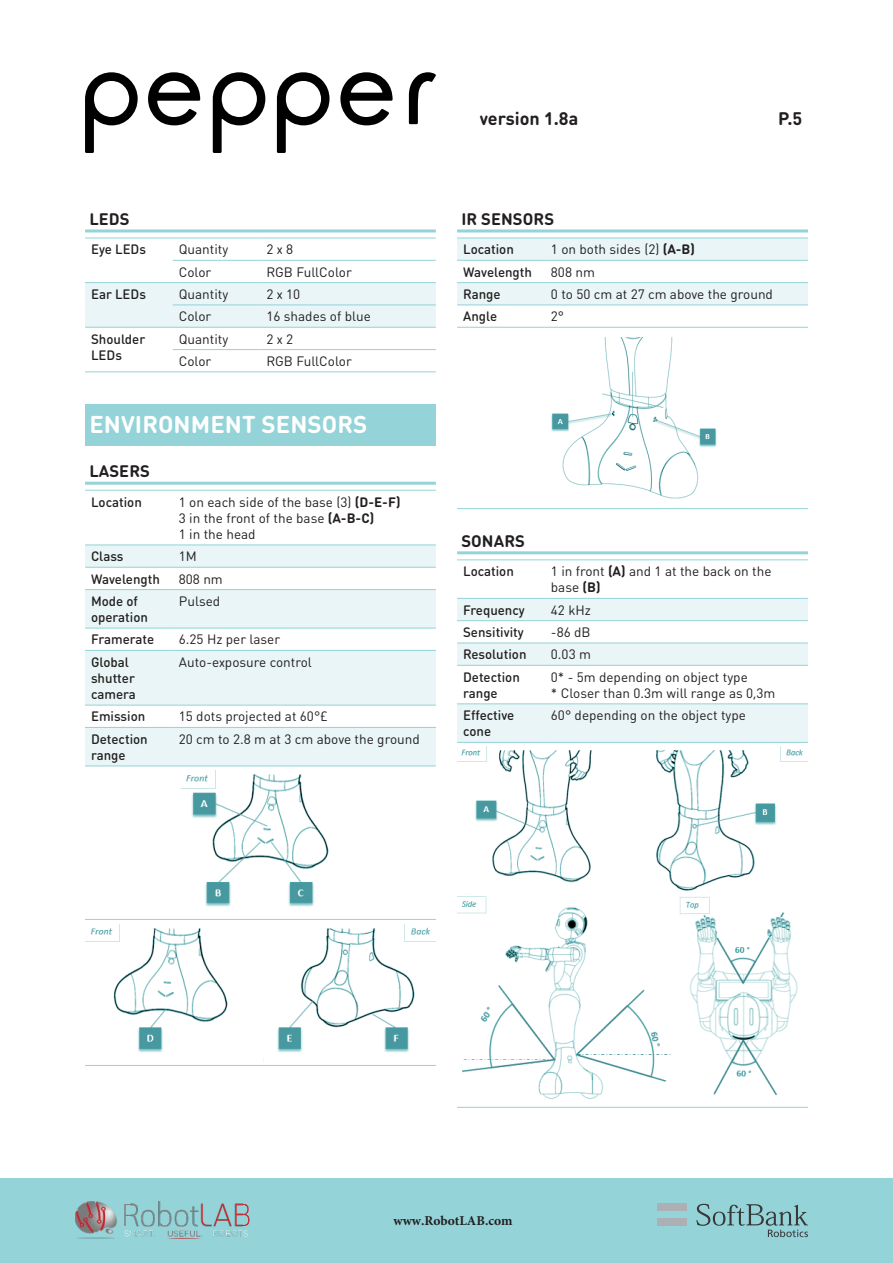
<style>
.page{position:relative;width:893px;height:1263px;background:#fff}
.page>*{position:absolute;margin:0;border:0;box-sizing:border-box;transform-origin:0 0}
.t1{font:700 24px "DIN Round Pro";letter-spacing:.005em;color:#fff}
.t2{font:700 18px "DIN Round Pro";color:#231f20}
.t3{font:700 16.5px "DIN Round Pro";letter-spacing:.005em;color:#231f20}
.t4{font:13.5px/16.2px "DIN Round Pro";color:#231f20}
.t5{font:500 13.5px/16.2px "DIN Round Pro";color:#231f20}
.t6{font:700 13.5px "Minion Pro";color:#231f20}
.s1{font-weight:700}
</style>
<div class="page">
<div style="left:0;top:1178px;width:893px;height:85px;background:#94d3d8"></div>
<svg style="left:409px;top:72px;width:27px;height:52px"></svg>
<svg style="left:213px;top:72px;width:52px;height:81px"></svg>
<svg style="left:85px;top:72px;width:53px;height:81px"></svg>
<svg style="left:277px;top:72px;width:52px;height:81px"></svg>
<svg style="left:148px;top:72px;width:52px;height:53px"></svg>
<svg style="left:340px;top:72px;width:53px;height:53px"></svg>
<div style="left:657px;top:1204px;width:30px;height:7px;background:#acafb4"></div>
<div style="left:657px;top:1218px;width:30px;height:8px;background:#acafb4"></div>
<svg style="left:696px;top:1204px;width:112px;height:33px"></svg>
<div style="left:85px;top:404px;width:351px;height:41px;background:#94d3d8"></div>
<div style="left:85px;top:283px;width:351px;height:44px;background:#e9f5f6"></div>
<hr style="left:85px;top:238px;width:88px;height:1px;background:#94d3d8">
<hr style="left:173px;top:238px;width:87px;height:1px;background:#94d3d8">
<hr style="left:260px;top:238px;width:176px;height:1px;background:#94d3d8">
<hr style="left:173px;top:260px;width:87px;height:1px;background:#94d3d8">
<hr style="left:260px;top:260px;width:176px;height:1px;background:#94d3d8">
<hr style="left:173px;top:305px;width:87px;height:1px;background:#94d3d8">
<hr style="left:260px;top:305px;width:176px;height:1px;background:#94d3d8">
<hr style="left:173px;top:349px;width:87px;height:1px;background:#94d3d8">
<hr style="left:260px;top:349px;width:176px;height:1px;background:#94d3d8">
<hr style="left:85px;top:371px;width:88px;height:1px;background:#94d3d8">
<hr style="left:173px;top:371px;width:87px;height:1px;background:#94d3d8">
<hr style="left:260px;top:371px;width:176px;height:1px;background:#94d3d8">
<hr style="left:85px;top:282px;width:88px;height:1px;background:#94d3d8">
<hr style="left:173px;top:282px;width:87px;height:1px;background:#94d3d8">
<hr style="left:260px;top:282px;width:176px;height:1px;background:#94d3d8">
<hr style="left:85px;top:327px;width:88px;height:1px;background:#94d3d8">
<hr style="left:173px;top:327px;width:87px;height:1px;background:#94d3d8">
<hr style="left:260px;top:327px;width:176px;height:1px;background:#94d3d8">
<hr style="left:85px;top:229px;width:351px;height:3px;background:#94d3d8">
<svg style="left:85px;top:545px;width:351px;height:220px;fill:#e9f5f6"></svg>
<hr style="left:85px;top:490px;width:88px;height:1px;background:#94d3d8">
<hr style="left:173px;top:490px;width:263px;height:1px;background:#94d3d8">
<hr style="left:85px;top:544px;width:88px;height:1px;background:#94d3d8">
<hr style="left:173px;top:544px;width:263px;height:1px;background:#94d3d8">
<hr style="left:85px;top:567px;width:88px;height:1px;background:#94d3d8">
<hr style="left:173px;top:567px;width:263px;height:1px;background:#94d3d8">
<hr style="left:85px;top:589px;width:88px;height:1px;background:#94d3d8">
<hr style="left:173px;top:589px;width:263px;height:1px;background:#94d3d8">
<hr style="left:85px;top:628px;width:88px;height:1px;background:#94d3d8">
<hr style="left:173px;top:628px;width:263px;height:1px;background:#94d3d8">
<hr style="left:85px;top:650px;width:88px;height:1px;background:#94d3d8">
<hr style="left:173px;top:650px;width:263px;height:1px;background:#94d3d8">
<hr style="left:85px;top:705px;width:88px;height:1px;background:#94d3d8">
<hr style="left:173px;top:705px;width:263px;height:1px;background:#94d3d8">
<hr style="left:85px;top:727px;width:88px;height:1px;background:#94d3d8">
<hr style="left:173px;top:727px;width:263px;height:1px;background:#94d3d8">
<hr style="left:85px;top:919px;width:88px;height:1px;background:#94d3d8">
<hr style="left:173px;top:919px;width:263px;height:1px;background:#94d3d8">
<hr style="left:85px;top:765px;width:88px;height:1px;background:#94d3d8">
<hr style="left:173px;top:765px;width:263px;height:1px;background:#94d3d8">
<hr style="left:85px;top:1065px;width:88px;height:1px;background:#94d3d8">
<hr style="left:173px;top:1065px;width:263px;height:1px;background:#94d3d8">
<hr style="left:85px;top:482px;width:351px;height:3px;background:#94d3d8">
<img style="left:182px;top:770px;width:147px;height:137px">
<img style="left:85px;top:924px;width:351px;height:136px">
<svg style="left:457px;top:239px;width:351px;height:66px"></svg>
<hr style="left:457px;top:238px;width:88px;height:1px;background:#94d3d8">
<hr style="left:545px;top:238px;width:263px;height:1px;background:#94d3d8">
<hr style="left:457px;top:260px;width:88px;height:1px;background:#94d3d8">
<hr style="left:545px;top:260px;width:263px;height:1px;background:#94d3d8">
<hr style="left:457px;top:282px;width:88px;height:1px;background:#94d3d8">
<hr style="left:545px;top:282px;width:263px;height:1px;background:#94d3d8">
<hr style="left:457px;top:305px;width:88px;height:1px;background:#94d3d8">
<hr style="left:545px;top:305px;width:263px;height:1px;background:#94d3d8">
<hr style="left:457px;top:327px;width:88px;height:1px;background:#94d3d8">
<hr style="left:545px;top:327px;width:263px;height:1px;background:#94d3d8">
<hr style="left:457px;top:508px;width:88px;height:1px;background:#94d3d8">
<hr style="left:545px;top:508px;width:263px;height:1px;background:#94d3d8">
<hr style="left:457px;top:229px;width:351px;height:3px;background:#94d3d8">
<img style="left:551px;top:337px;width:166px;height:162px">
<svg style="left:457px;top:599px;width:351px;height:143px;fill:#e9f5f6"></svg>
<hr style="left:457px;top:559px;width:88px;height:1px;background:#94d3d8">
<hr style="left:545px;top:559px;width:263px;height:1px;background:#94d3d8">
<hr style="left:457px;top:598px;width:88px;height:1px;background:#94d3d8">
<hr style="left:545px;top:598px;width:263px;height:1px;background:#94d3d8">
<hr style="left:457px;top:620px;width:88px;height:1px;background:#94d3d8">
<hr style="left:545px;top:620px;width:263px;height:1px;background:#94d3d8">
<hr style="left:457px;top:643px;width:88px;height:1px;background:#94d3d8">
<hr style="left:545px;top:643px;width:263px;height:1px;background:#94d3d8">
<hr style="left:457px;top:665px;width:88px;height:1px;background:#94d3d8">
<hr style="left:545px;top:665px;width:263px;height:1px;background:#94d3d8">
<hr style="left:457px;top:703px;width:88px;height:1px;background:#94d3d8">
<hr style="left:545px;top:703px;width:263px;height:1px;background:#94d3d8">
<hr style="left:457px;top:742px;width:88px;height:1px;background:#94d3d8">
<hr style="left:545px;top:742px;width:263px;height:1px;background:#94d3d8">
<hr style="left:457px;top:1107px;width:88px;height:1px;background:#94d3d8">
<hr style="left:545px;top:1107px;width:263px;height:1px;background:#94d3d8">
<hr style="left:457px;top:551px;width:351px;height:3px;background:#94d3d8">
<img style="left:457px;top:747px;width:351px;height:353px">
<img style="left:75px;top:1201px;width:175px;height:39px">
<p class="t3" style="left:89px;top:208px;width:42px">LEDS</p>
<p class="t5" style="left:91px;top:241px;width:56px">Eye LEDs</p>
<p class="t4" style="left:179px;top:241px;width:51px">Quantity</p>
<p class="t4" style="left:266px;top:241px;width:28px">2 x 8</p>
<p class="t4" style="left:179px;top:263px;width:34px">Color</p>
<p class="t4" style="left:266px;top:263px;width:87px">RGB FullColor</p>
<p class="t5" style="left:91px;top:285px;width:56px">Ear LEDs</p>
<p class="t4" style="left:179px;top:285px;width:51px">Quantity</p>
<p class="t4" style="left:266px;top:285px;width:35px">2 x 10</p>
<p class="t4" style="left:179px;top:308px;width:34px">Color</p>
<p class="t4" style="left:266px;top:308px;width:106px">16 shades of blue</p>
<p class="t5" style="left:91px;top:330px;width:56px">Shoulder<br>LEDs</p>
<p class="t4" style="left:179px;top:330px;width:51px">Quantity</p>
<p class="t4" style="left:266px;top:330px;width:28px">2 x 2</p>
<p class="t4" style="left:179px;top:352px;width:34px">Color</p>
<p class="t4" style="left:266px;top:352px;width:87px">RGB FullColor</p>
<h1 class="t1" style="left:89px;top:407px;width:280px">ENVIRONMENT SENSORS</h1>
<p class="t3" style="left:89px;top:460px;width:62px">LASERS</p>
<p class="t5" style="left:91px;top:493px;width:52px">Location</p>
<p class="t4" style="left:179px;top:493px;width:223px">1 on each side of the base (3) <span class="s1">(D-E-F)<br></span>3 in the front of the base <span class="s1">(A-B-C)<br></span>1 in the head</p>
<p class="t5" style="left:91px;top:548px;width:34px">Class</p>
<p class="t4" style="left:179px;top:548px;width:20px">1M</p>
<p class="t5" style="left:91px;top:570px;width:70px">Wavelength</p>
<p class="t4" style="left:179px;top:570px;width:46px">808 nm</p>
<p class="t5" style="left:91px;top:592px;width:58px">Mode of operation</p>
<p class="t4" style="left:179px;top:592px;width:43px">Pulsed</p>
<p class="t5" style="left:91px;top:631px;width:65px">Framerate</p>
<p class="t4" style="left:179px;top:631px;width:103px">6.25 Hz per laser</p>
<p class="t5" style="left:91px;top:653px;width:46px">Global shutter camera</p>
<p class="t4" style="left:179px;top:653px;width:135px">Auto-exposure control</p>
<p class="t5" style="left:91px;top:708px;width:56px">Emission</p>
<p class="t4" style="left:179px;top:708px;width:150px">15 dots projected at 60°£</p>
<p class="t5" style="left:91px;top:730px;width:58px">Detection range</p>
<p class="t4" style="left:179px;top:730px;width:242px">20 cm to 2.8 m at 3 cm above the ground</p>
<h2 class="t2" style="left:480px;top:106px;width:100px">version 1.8a</h2>
<h2 class="t2" style="left:778px;top:106px;width:26px">P.5</h2>
<p class="t3" style="left:461px;top:208px;width:94px">IR SENSORS</p>
<p class="t5" style="left:463px;top:241px;width:52px">Location</p>
<p class="t4" style="left:551px;top:241px;width:146px">1 on both sides (2) <span class="s1">(A-B)</span></p>
<p class="t5" style="left:463px;top:263px;width:70px">Wavelength</p>
<p class="t4" style="left:551px;top:263px;width:46px">808 nm</p>
<p class="t5" style="left:463px;top:285px;width:39px">Range</p>
<p class="t4" style="left:551px;top:285px;width:224px">0 to 50 cm at 27 cm above the ground</p>
<p class="t5" style="left:463px;top:308px;width:36px">Angle</p>
<p class="t4" style="left:551px;top:308px;width:15px">2°</p>
<p class="t3" style="left:461px;top:530px;width:65px">SONARS</p>
<p class="t5" style="left:463px;top:563px;width:52px">Location</p>
<p class="t4" style="left:551px;top:563px;width:222px">1 in front <span class="s1">(A)</span> and 1 at the back on the base <span class="s1">(B)</span></p>
<p class="t5" style="left:463px;top:601px;width:63px">Frequency</p>
<p class="t4" style="left:551px;top:601px;width:41px">42 kHz</p>
<p class="t5" style="left:463px;top:623px;width:62px">Sensitivity</p>
<p class="t4" style="left:551px;top:623px;width:41px">-86 dB</p>
<p class="t5" style="left:463px;top:646px;width:65px">Resolution</p>
<p class="t4" style="left:551px;top:646px;width:42px">0.03 m</p>
<p class="t5" style="left:463px;top:668px;width:58px">Detection range</p>
<p class="t4" style="left:551px;top:668px;width:226px">0* - 5m depending on object type<br>* Closer than 0.3m will range as 0,3m</p>
<p class="t5" style="left:463px;top:707px;width:53px">Effective cone</p>
<p class="t4" style="left:551px;top:707px;width:197px">60° depending on the object type</p>
<p class="t6" style="left:393px;top:1211px;width:121px">www.RobotLAB.com</p>
</div>
